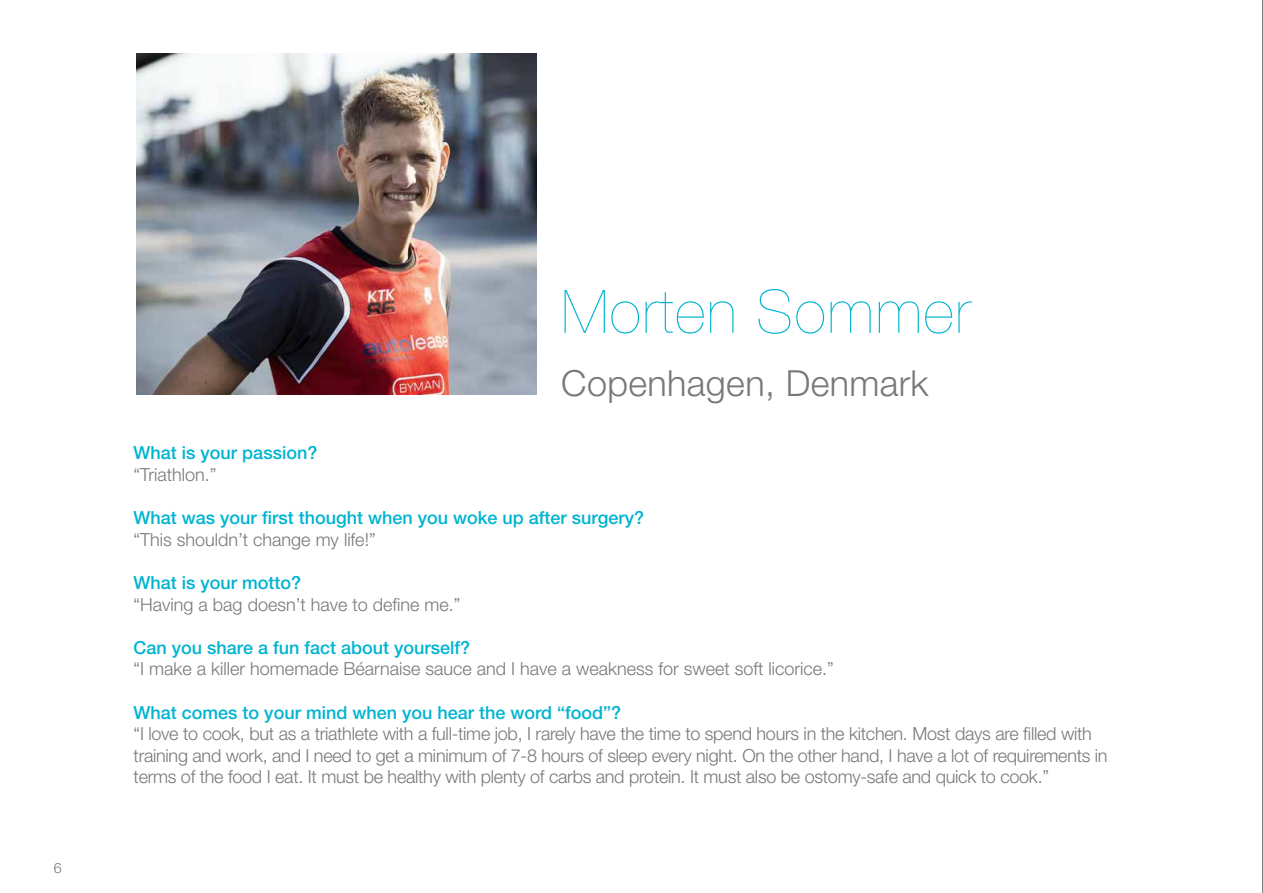
<style>
.page{position:relative;width:1263px;height:893px;background:#fff}
.page>*{position:absolute;margin:0;border:0;box-sizing:border-box;transform-origin:0 0}
.t1{font:200 60px "Helvetica Neue LT Pro";letter-spacing:.025em;color:#00b4d1}
.t2{font:300 36px "Helvetica Neue LT Pro";letter-spacing:.01em;color:#77787b}
.t3{font:300 18px/21.6px "Helvetica Neue LT Pro";letter-spacing:-.015em;color:#77787b}
.t4{font:500 18px "Helvetica Neue LT Pro";color:#00b4d1}
.t5{font:300 14.25px "Helvetica Neue LT Pro";color:#77787b}
</style>
<div class="page">
<hr style="left:1262px;top:0;width:1px;height:893px;background:#000">
<img style="left:137px;top:54px;width:399px;height:340px">
<p class="t5" style="left:54px;top:859px;width:9px">6</p>
<h1 class="t1" style="left:561px;top:277px;width:411px">Morten Sommer</h1>
<h2 class="t2" style="left:561px;top:361px;width:369px">Copenhagen, Denmark</h2>
<p class="t4" style="left:134px;top:442px;width:185px">What is your passion?</p>
<p class="t3" style="left:134px;top:463px;width:85px">“Triathlon.”</p>
<p class="t4" style="left:134px;top:507px;width:512px">What was your first thought when you woke up after surgery?</p>
<p class="t3" style="left:134px;top:528px;width:244px">“This shouldn’t change my life!”</p>
<p class="t4" style="left:134px;top:572px;width:169px">What is your motto?</p>
<p class="t3" style="left:134px;top:593px;width:328px">“Having a bag doesn’t have to define me.”</p>
<p class="t4" style="left:134px;top:637px;width:338px">Can you share a fun fact about yourself?</p>
<p class="t3" style="left:134px;top:658px;width:702px">“I make a killer homemade Béarnaise sauce and I have a weakness for sweet soft licorice.”</p>
<p class="t4" style="left:134px;top:701px;width:489px">What comes to your mind when you hear the word “food”?</p>
<p class="t3" style="left:134px;top:723px;width:975px">“I love to cook, but as a triathlete with a full-time job, I rarely have the time to spend hours in the kitchen. Most days are filled with training and work, and I need to get a minimum of 7-8 hours of sleep every night. On the other hand, I have a lot of requirements in terms of the food I eat. It must be healthy with plenty of carbs and protein. It must also be ostomy-safe and quick to cook.”</p>
</div>
